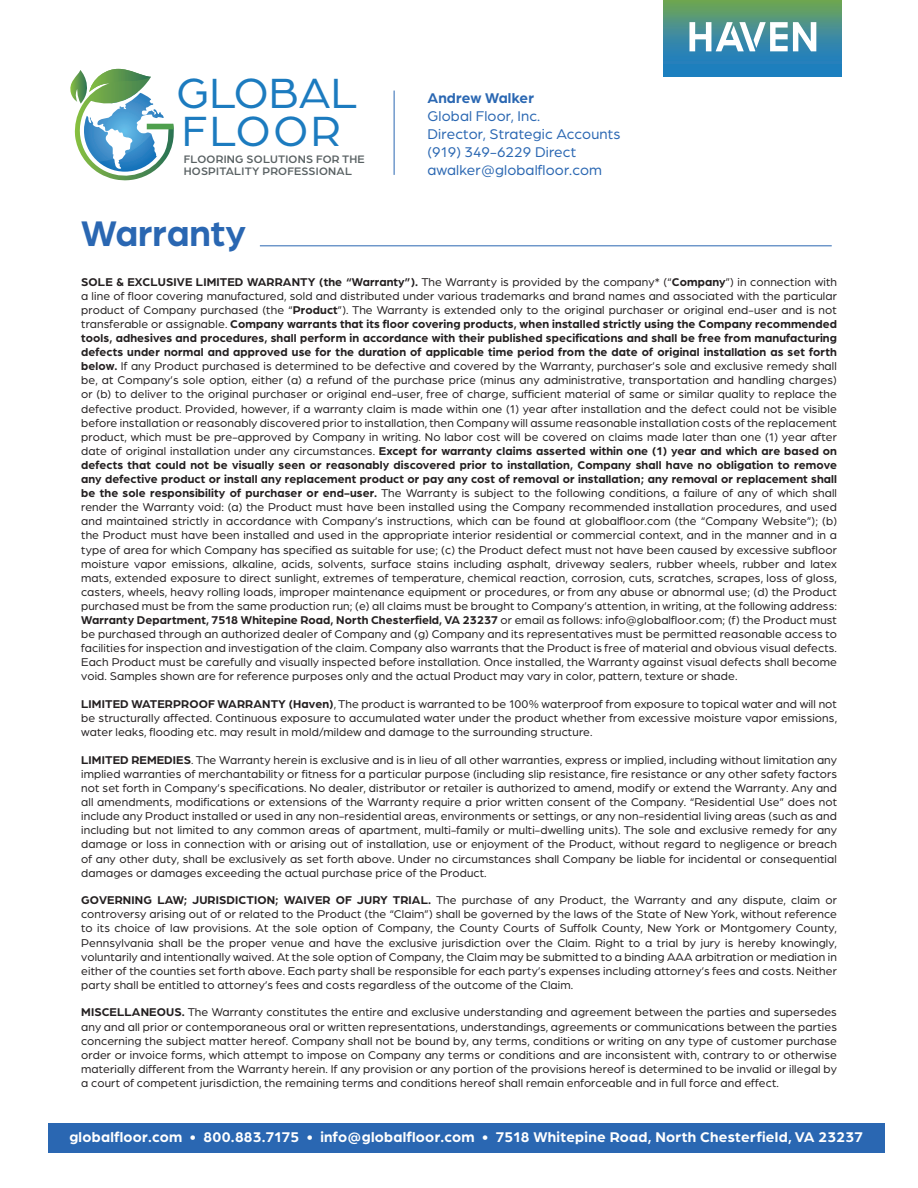
<style>
.page{position:relative;width:918px;height:1188px;background:#fff}
.page>*{position:absolute;margin:0;border:0;box-sizing:border-box;transform-origin:0 0}
.t1{font:45px/37.8px "Arboria";color:#1c7bbf}
.t2{font:700 37.95px "Arboria";color:#2a67b2}
.t3{font:700 15px "Arboria";letter-spacing:.02em;color:#fff}
.t4{font:15px "Arboria";letter-spacing:.01em;color:#2a67b2}
.t5{font:700 15px "Arboria";letter-spacing:.01em;color:#2a67b2}
.t6{font:12px/14.1px "Arboria";letter-spacing:.01em;color:#231f20;text-align:justify}
.t7{font:500 11.55px/12.3px "Arboria";letter-spacing:.02em;color:#586062}
.s1{font-weight:700}
</style>
<div class="page">
<svg style="left:664px;top:0;width:178px;height:76px;background:#3f8e95"></svg>
<svg style="left:689px;top:22px;width:127px;height:29px"></svg>
<svg style="left:70px;top:69px;width:104px;height:112px"></svg>
<hr style="left:394px;top:91px;width:1px;height:84px;background:#2a67b2">
<div style="left:48px;top:1123px;width:836px;height:29px;background:#2a67b2"></div>
<hr style="left:260px;top:245px;width:572px;height:1px;background:#2a67b2">
<p class="t1" style="left:176px;top:72px;width:183px">GLOBAL<br>FLOOR</p>
<p class="t7" style="left:184px;top:152px;width:182px">FLOORING SOLUTIONS FOR THE<br>HOSPITALITY PROFESSIONAL</p>
<p class="t2" style="left:81px;top:207px;width:166px">Warranty</p>
<p class="t5" style="left:427px;top:88px;width:108px">Andrew Walker</p>
<p class="t4" style="left:427px;top:106px;width:114px">Global Floor, Inc.</p>
<p class="t4" style="left:427px;top:124px;width:195px">Director, Strategic Accounts</p>
<p class="t4" style="left:427px;top:142px;width:150px">(919) 349-6229 Direct</p>
<p class="t4" style="left:427px;top:160px;width:176px">awalker@globalfloor.com</p>
<p class="t6" style="left:81px;top:274px;width:757px"><span class="s1">SOLE &amp; EXCLUSIVE LIMITED WARRANTY (the “Warranty”).</span> The Warranty is provided by the company* (“<span class="s1">Company</span>”) in connection with a line of floor covering manufactured, sold and distributed under various trademarks and brand names and associated with the particular product of Company purchased (the “<span class="s1">Product</span>”). The Warranty is extended only to the original purchaser or original end-user and is not transferable or assignable. <span class="s1">Company warrants that its floor covering products, when installed strictly using the Company recommended tools, adhesives and procedures, shall perform in accordance with their published specifications and shall be free from manufacturing defects under normal and approved use for the duration of applicable time period from the date of original installation as set forth below.</span> If any Product purchased is determined to be defective and covered by the Warranty, purchaser’s sole and exclusive remedy shall be, at Company’s sole option, either (a) a refund of the purchase price (minus any administrative, transportation and handling charges) or (b) to deliver to the original purchaser or original end-user, free of charge, sufficient material of same or similar quality to replace the defective product. Provided, however, if a warranty claim is made within one (1) year after installation and the defect could not be visible before installation or reasonably discovered prior to installation, then Company will assume reasonable installation costs of the replacement product, which must be pre-approved by Company in writing. No labor cost will be covered on claims made later than one (1) year after date of original installation under any circumstances. <span class="s1">Except for warranty claims asserted within one (1) year and which are based on defects that could not be visually seen or reasonably discovered prior to installation, Company shall have no obligation to remove any defective product or install any replacement product or pay any cost of removal or installation; any removal or replacement shall be the sole responsibility of purchaser or end-user.</span> The Warranty is subject to the following conditions, a failure of any of which shall render the Warranty void: (a) the Product must have been installed using the Company recommended installation procedures, and used and maintained strictly in accordance with Company’s instructions, which can be found at globalfloor.com (the “Company Website”); (b) the Product must have been installed and used in the appropriate interior residential or commercial context, and in the manner and in a type of area for which Company has specified as suitable for use; (c) the Product defect must not have been caused by excessive subfloor moisture vapor emissions, alkaline, acids, solvents, surface stains including asphalt, driveway sealers, rubber wheels, rubber and latex mats, extended exposure to direct sunlight, extremes of temperature, chemical reaction, corrosion, cuts, scratches, scrapes, loss of gloss, casters, wheels, heavy rolling loads, improper maintenance equipment or procedures, or from any abuse or abnormal use; (d) the Product purchased must be from the same production run; (e) all claims must be brought to Company’s attention, in writing, at the following address:<br><span class="s1">Warranty Department, 7518 Whitepine Road, North Chesterfield, VA 23237</span> or email as follows: info@globalfloor.com; (f) the Product must be purchased through an authorized dealer of Company and (g) Company and its representatives must be permitted reasonable access to facilities for inspection and investigation of the claim. Company also warrants that the Product is free of material and obvious visual defects.<br>Each Product must be carefully and visually inspected before installation. Once installed, the Warranty against visual defects shall become void. Samples shown are for reference purposes only and the actual Product may vary in color, pattern, texture or shade.</p>
<p class="t6" style="left:81px;top:696px;width:757px"><span class="s1">LIMITED WATERPROOF WARRANTY (Haven)</span>, The product is warranted to be 100% waterproof from exposure to topical water and will not be structurally affected. Continuous exposure to accumulated water under the product whether from excessive moisture vapor emissions, water leaks, flooding etc. may result in mold/mildew and damage to the surrounding structure.</p>
<p class="t6" style="left:81px;top:752px;width:757px"><span class="s1">LIMITED REMEDIES</span>. The Warranty herein is exclusive and is in lieu of all other warranties, express or implied, including without limitation any implied warranties of merchantability or fitness for a particular purpose (including slip resistance, fire resistance or any other safety factors not set forth in Company’s specifications. No dealer, distributor or retailer is authorized to amend, modify or extend the Warranty. Any and all amendments, modifications or extensions of the Warranty require a prior written consent of the Company. “Residential Use” does not include any Product installed or used in any non-residential areas, environments or settings, or any non-residential living areas (such as and including but not limited to any common areas of apartment, multi-family or multi-dwelling units). The sole and exclusive remedy for any damage or loss in connection with or arising out of installation, use or enjoyment of the Product, without regard to negligence or breach of any other duty, shall be exclusively as set forth above. Under no circumstances shall Company be liable for incidental or consequential damages or damages exceeding the actual purchase price of the Product.</p>
<p class="t6" style="left:81px;top:893px;width:757px"><span class="s1">GOVERNING LAW; JURISDICTION; WAIVER OF JURY TRIAL.</span> The purchase of any Product, the Warranty and any dispute, claim or controversy arising out of or related to the Product (the “Claim”) shall be governed by the laws of the State of New York, without reference to its choice of law provisions. At the sole option of Company, the County Courts of Suffolk County, New York or Montgomery County, Pennsylvania shall be the proper venue and have the exclusive jurisdiction over the Claim. Right to a trial by jury is hereby knowingly, voluntarily and intentionally waived. At the sole option of Company, the Claim may be submitted to a binding AAA arbitration or mediation in either of the counties set forth above. Each party shall be responsible for each party’s expenses including attorney’s fees and costs. Neither party shall be entitled to attorney’s fees and costs regardless of the outcome of the Claim.</p>
<p class="t6" style="left:81px;top:1005px;width:757px"><span class="s1">MISCELLANEOUS.</span> The Warranty constitutes the entire and exclusive understanding and agreement between the parties and supersedes any and all prior or contemporaneous oral or written representations, understandings, agreements or communications between the parties concerning the subject matter hereof. Company shall not be bound by, any terms, conditions or writing on any type of customer purchase order or invoice forms, which attempt to impose on Company any terms or conditions and are inconsistent with, contrary to or otherwise materially different from the Warranty herein. If any provision or any portion of the provisions hereof is determined to be invalid or illegal by a court of competent jurisdiction, the remaining terms and conditions hereof shall remain enforceable and in full force and effect.</p>
<p class="t3" style="left:69px;top:1127px;width:795px">globalfloor.com • 800.883.7175 • info@globalfloor.com • 7518 Whitepine Road, North Chesterfield, VA 23237</p>
</div>
